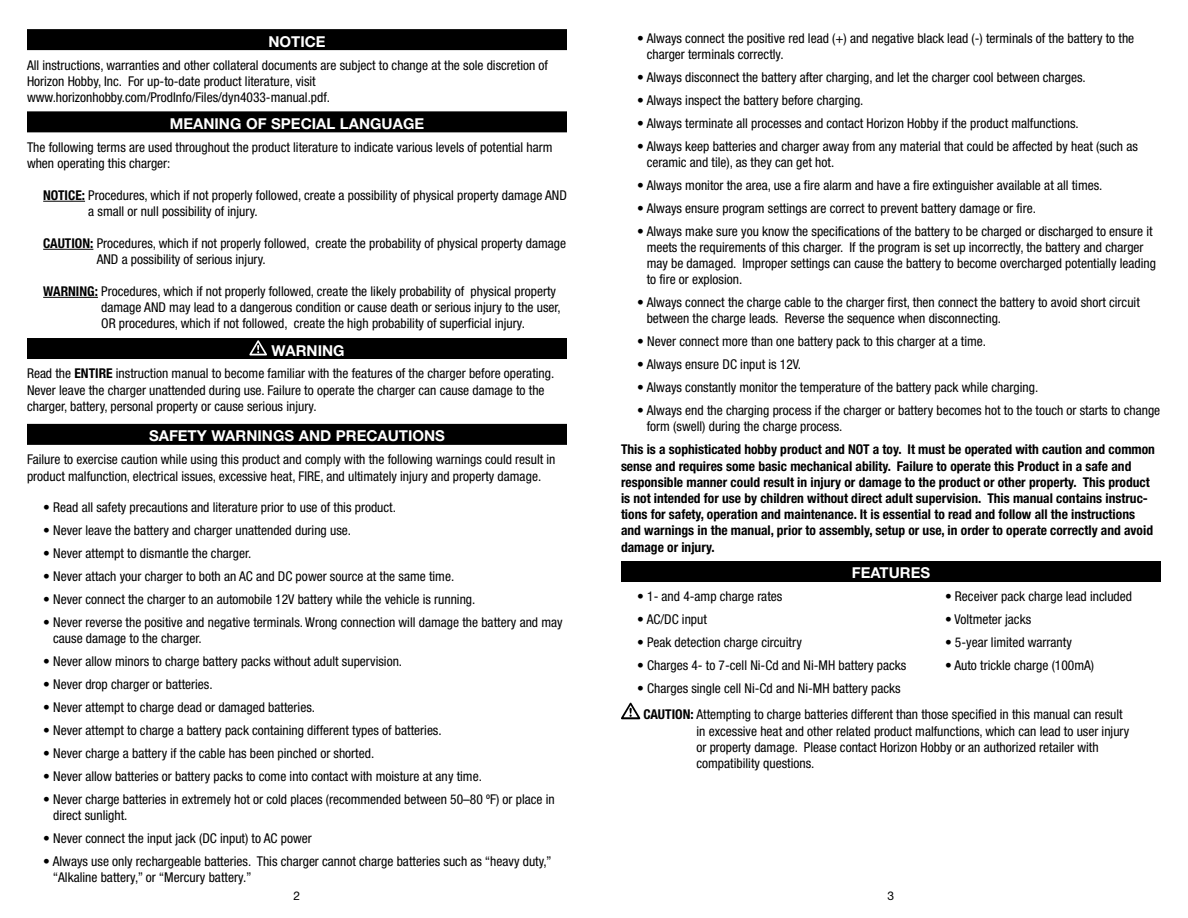
<style>
.page{position:relative;width:1188px;height:918px;background:#fff}
.page>*{position:absolute;margin:0;border:0;box-sizing:border-box;transform-origin:0 0}
.t1{font:700 15px "Helvetica Neue LT Std";color:#fff}
.t2{font:condensed 13.5px/16.2px "Helvetica Neue LT Std";color:#000}
.t3{font:700 condensed 13.5px/16.2px "Helvetica Neue LT Std";color:#000}
.t4{font:12px "Helvetica Neue LT Std";color:#000}
.s1{font-weight:700}
</style>
<div class="page">
<div style="left:27px;top:29px;width:540px;height:21px;background:#000"></div>
<div style="left:27px;top:111px;width:540px;height:21px;background:#000"></div>
<hr style="left:43px;top:201px;width:42px;height:1px;background:#000">
<hr style="left:43px;top:249px;width:50px;height:1px;background:#000">
<hr style="left:43px;top:297px;width:55px;height:1px;background:#000">
<div style="left:27px;top:338px;width:540px;height:21px;background:#000"></div>
<div style="left:27px;top:424px;width:540px;height:21px;background:#000"></div>
<svg style="left:249px;top:340px;width:18px;height:16px"></svg>
<div style="left:621px;top:561px;width:540px;height:21px;background:#000"></div>
<svg style="left:621px;top:703px;width:19px;height:16px"></svg>
<p class="t1" style="left:268px;top:32px;width:59px">NOTICE</p>
<p class="t2" style="left:27px;top:57px;width:523px">All instructions, warranties and other collateral documents are subject to change at the sole discretion of<br>Horizon Hobby, Inc. For up-to-date product literature, visit www.horizonhobby.com/ProdInfo/Files/dyn4033-manual.pdf.</p>
<p class="t1" style="left:170px;top:114px;width:254px">MEANING OF SPECIAL LANGUAGE</p>
<p class="t2" style="left:27px;top:139px;width:527px">The following terms are used throughout the product literature to indicate various levels of potential harm when operating this charger:</p>
<p class="t2" style="left:88px;top:187px;width:480px;text-indent:-45px"><span class="s1">NOTICE:</span> Procedures, which if not properly followed, create a possibility of physical property damage AND a small or null possibility of injury.</p>
<p class="t2" style="left:97px;top:235px;width:471px;text-indent:-53px"><span class="s1">CAUTION:</span> Procedures, which if not properly followed, create the probability of physical property damage<br>AND a possibility of serious injury.</p>
<p class="t2" style="left:101px;top:283px;width:461px;text-indent:-58px"><span class="s1">WARNING:</span> Procedures, which if not properly followed, create the likely probability of physical property damage AND may lead to a dangerous condition or cause death or serious injury to the user,<br>OR procedures, which if not followed, create the high probability of superficial injury.</p>
<p class="t1" style="left:272px;top:341px;width:73px">WARNING</p>
<p class="t2" style="left:27px;top:365px;width:529px">Read the <span class="s1">ENTIRE</span> instruction manual to become familiar with the features of the charger before operating.<br>Never leave the charger unattended during use. Failure to operate the charger can cause damage to the charger, battery, personal property or cause serious injury.</p>
<p class="t1" style="left:149px;top:427px;width:298px">SAFETY WARNINGS AND PRECAUTIONS</p>
<p class="t2" style="left:27px;top:451px;width:530px">Failure to exercise caution while using this product and comply with the following warnings could result in product malfunction, electrical issues, excessive heat, FIRE, and ultimately injury and property damage.</p>
<p class="t2" style="left:43px;top:499px;width:354px">• Read all safety precautions and literature prior to use of this product.</p>
<p class="t2" style="left:43px;top:522px;width:309px">• Never leave the battery and charger unattended during use.</p>
<p class="t2" style="left:43px;top:545px;width:210px">• Never attempt to dismantle the charger.</p>
<p class="t2" style="left:43px;top:568px;width:413px">• Never attach your charger to both an AC and DC power source at the same time.</p>
<p class="t2" style="left:43px;top:591px;width:434px">• Never connect the charger to an automobile 12V battery while the vehicle is running.</p>
<p class="t2" style="left:53px;top:614px;width:511px;text-indent:-10px">• Never reverse the positive and negative terminals. Wrong connection will damage the battery and may cause damage to the charger.</p>
<p class="t2" style="left:43px;top:653px;width:360px">• Never allow minors to charge battery packs without adult supervision.</p>
<p class="t2" style="left:43px;top:676px;width:171px">• Never drop charger or batteries.</p>
<p class="t2" style="left:43px;top:699px;width:273px">• Never attempt to charge dead or damaged batteries.</p>
<p class="t2" style="left:43px;top:722px;width:400px">• Never attempt to charge a battery pack containing different types of batteries.</p>
<p class="t2" style="left:43px;top:745px;width:333px">• Never charge a battery if the cable has been pinched or shorted.</p>
<p class="t2" style="left:43px;top:768px;width:440px">• Never allow batteries or battery packs to come into contact with moisture at any time.</p>
<p class="t2" style="left:53px;top:791px;width:503px;text-indent:-10px">• Never charge batteries in extremely hot or cold places (recommended between 50–80 ºF) or place in direct sunlight.</p>
<p class="t2" style="left:43px;top:830px;width:270px">• Never connect the input jack (DC input) to AC power</p>
<p class="t2" style="left:53px;top:853px;width:501px;text-indent:-9px">• Always use only rechargeable batteries. This charger cannot charge batteries such as “heavy duty,” “Alkaline battery,” or “Mercury battery.”</p>
<p class="t2" style="left:647px;top:30px;width:489px;text-indent:-9px">• Always connect the positive red lead (+) and negative black lead (-) terminals of the battery to the charger terminals correctly.</p>
<p class="t2" style="left:637px;top:69px;width:450px">• Always disconnect the battery after charging, and let the charger cool between charges.</p>
<p class="t2" style="left:637px;top:92px;width:228px">• Always inspect the battery before charging.</p>
<p class="t2" style="left:637px;top:115px;width:443px">• Always terminate all processes and contact Horizon Hobby if the product malfunctions.</p>
<p class="t2" style="left:647px;top:138px;width:493px;text-indent:-9px">• Always keep batteries and charger away from any material that could be affected by heat (such as ceramic and tile), as they can get hot.</p>
<p class="t2" style="left:637px;top:177px;width:467px">• Always monitor the area, use a fire alarm and have a fire extinguisher available at all times.</p>
<p class="t2" style="left:637px;top:200px;width:400px">• Always ensure program settings are correct to prevent battery damage or fire.</p>
<p class="t2" style="left:647px;top:223px;width:511px;text-indent:-9px">• Always make sure you know the specifications of the battery to be charged or discharged to ensure it meets the requirements of this charger. If the program is set up incorrectly, the battery and charger may be damaged. Improper settings can cause the battery to become overcharged potentially leading to fire or explosion.</p>
<p class="t2" style="left:647px;top:294px;width:495px;text-indent:-9px">• Always connect the charge cable to the charger first, then connect the battery to avoid short circuit between the charge leads. Reverse the sequence when disconnecting.</p>
<p class="t2" style="left:637px;top:333px;width:350px">• Never connect more than one battery pack to this charger at a time.</p>
<p class="t2" style="left:637px;top:356px;width:165px">• Always ensure DC input is 12V.</p>
<p class="t2" style="left:637px;top:379px;width:403px">• Always constantly monitor the temperature of the battery pack while charging.</p>
<p class="t2" style="left:647px;top:402px;width:515px;text-indent:-9px">• Always end the charging process if the charger or battery becomes hot to the touch or starts to change form (swell) during the charge process.</p>
<p class="t3" style="left:621px;top:441px;width:536px">This is a sophisticated hobby product and NOT a toy. It must be operated with caution and common sense and requires some basic mechanical ability. Failure to operate this Product in a safe and responsible manner could result in injury or damage to the product or other property. This product is not intended for use by children without direct adult supervision. This manual contains instruc&shy;tions for safety, operation and maintenance. It is essential to read and follow all the instructions and warnings in the manual, prior to assembly, setup or use, in order to operate correctly and avoid damage or injury.</p>
<p class="t1" style="left:852px;top:564px;width:59px">FEATURES</p>
<p class="t2" style="left:637px;top:588px;width:147px">• 1- and 4-amp charge rates</p>
<p class="t2" style="left:945px;top:588px;width:189px">• Receiver pack charge lead included</p>
<p class="t2" style="left:637px;top:611px;width:71px">• AC/DC input</p>
<p class="t2" style="left:945px;top:611px;width:88px">• Voltmeter jacks</p>
<p class="t2" style="left:637px;top:634px;width:166px">• Peak detection charge circuitry</p>
<p class="t2" style="left:945px;top:634px;width:128px">• 5-year limited warranty</p>
<p class="t2" style="left:637px;top:657px;width:271px">• Charges 4- to 7-cell Ni-Cd and Ni-MH battery packs</p>
<p class="t2" style="left:945px;top:657px;width:151px">• Auto trickle charge (100mA)</p>
<p class="t2" style="left:643px;top:675px;width:481px;line-height:26.1px;text-indent:-6px">• Charges single cell Ni-Cd and Ni-MH battery packs<br><span class="s1">CAUTION:</span> Attempting to charge batteries different than those specified in this manual can result</p>
<p class="t2" style="left:696px;top:723px;width:434px">in excessive heat and other related product malfunctions, which can lead to user injury or property damage. Please contact Horizon Hobby or an authorized retailer with compatibility questions.</p>
<p class="t4" style="left:294px;top:888px;width:8px">2</p>
<p class="t4" style="left:888px;top:888px;width:8px">3</p>
</div>
